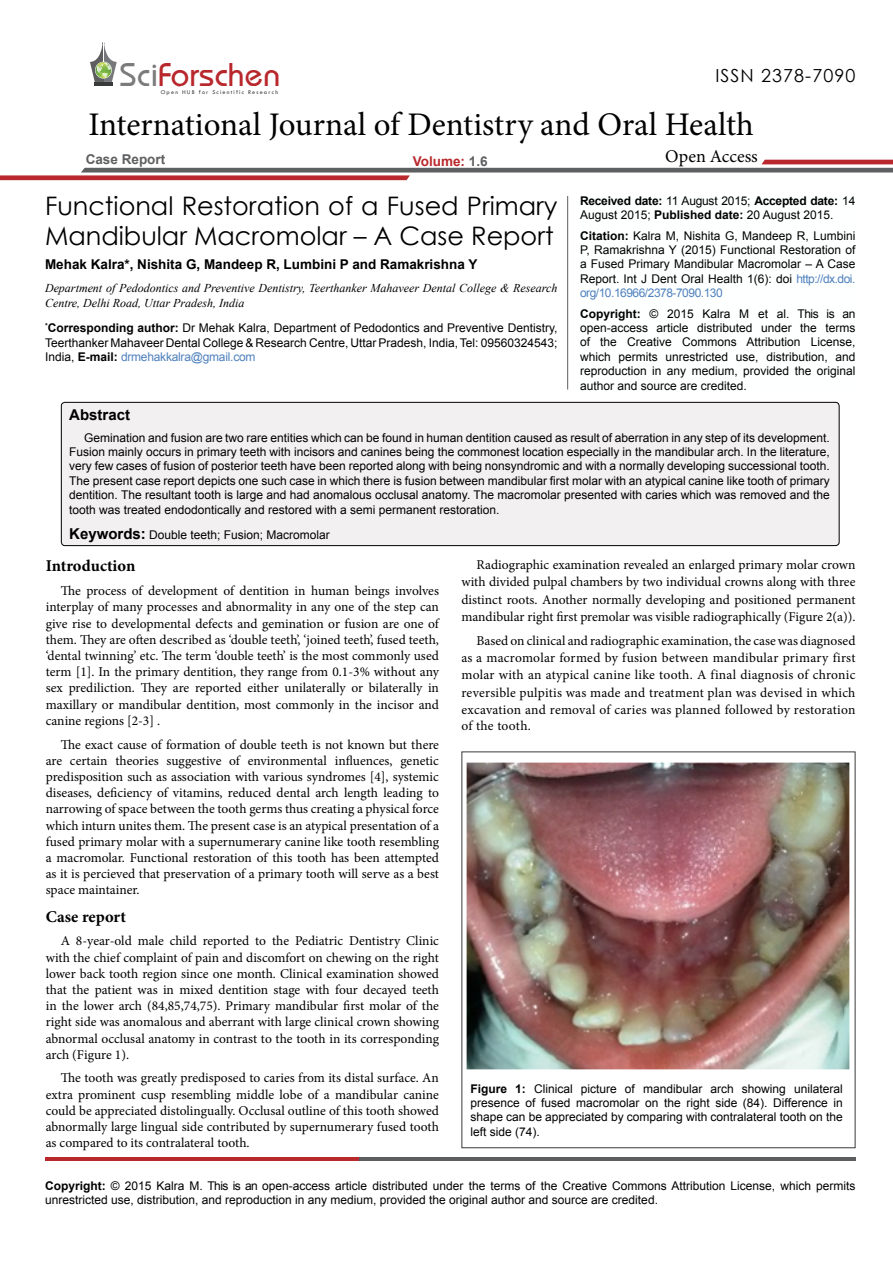
<style>
.page{position:relative;width:893px;height:1263px;background:#fff}
.page>*{position:absolute;margin:0;border:0;box-sizing:border-box;transform-origin:0 0}
.t1{font:34.2px "Opal";color:#b8272c}
.t2{font:33px "Minion Pro";color:#000}
.t3{font:25.5px/30px "Century Gothic";color:#000}
.t4{font:18px "Century Gothic";letter-spacing:.06em;color:#000}
.t5{font:18px "Minion Pro";color:#000}
.t6{font:700 16.5px "Minion Pro";color:#000}
.t7{font:700 15px "Arial";color:#000}
.t8{font:13.5px/16.2px "Minion Pro";color:#000;text-align:justify}
.t9{font:700 13.5px "Arial";color:#000}
.t10{font:700 13.5px "Arial";color:#5e5f61}
.t11{font:700 13.5px "Arial";color:#b9282c}
.t12{font:12px/14.4px "Arial";color:#000;text-align:justify}
.t13{font:italic 12px/14.4px "Times New Roman";color:#000}
.t14{font:700 12px/14.4px "Arial";letter-spacing:-.02em;color:#000}
.t15{font:6px "Tw Cen";letter-spacing:.2em;color:#393a3a}
.s1{color:#7a7b7a}
.s2{color:#5e5f61}
.s3{font-weight:400}
.s4{font-weight:700}
.s5{color:#4f81bd}
.s6{font-weight:700;font-size:15px}
</style>
<div class="page">
<hr style="left:94px;top:82px;width:19px;height:4px;background:#393a3a">
<svg style="left:90px;top:42px;width:27px;height:40px"></svg>
<svg style="left:0;top:160px;width:893px;height:20px"></svg>
<hr style="left:45px;top:1157px;width:314px;height:4px;background:#b9282c">
<hr style="left:359px;top:1157px;width:496px;height:4px;background:#5d5e60">
<hr style="left:567px;top:196px;width:1px;height:194px;background:#5e5f61">
<div style="left:61px;top:402px;width:778px;height:144px;background:#f3f0f1;border-radius:4px"></div>
<div style="left:61px;top:402px;width:778px;height:144px;border:1px solid #000;border-radius:4px"></div>
<img style="left:466px;top:762px;width:384px;height:308px">
<h1 class="t1" style="left:120px;top:54px;width:162px"><span class="s1">Sci</span>Forschen</h1>
<p class="t15" style="left:161px;top:88px;width:119px">Open HUB for Scientific Research</p>
<h2 class="t2" style="left:88px;top:103px;width:667px">International Journal of Dentistry and Oral Health</h2>
<h3 class="t5" style="left:665px;top:145px;width:94px">Open Access</h3>
<h3 class="t4" style="left:715px;top:63px;width:142px">ISSN 2378-7090</h3>
<p class="t10" style="left:86px;top:151px;width:81px">Case Report</p>
<p class="t11" style="left:413px;top:152px;width:76px">Volume: <span class="s2">1.6</span></p>
<p class="t3" style="left:45px;top:191px;width:514px">Functional Restoration of a Fused Primary<br>Mandibular Macromolar – A Case Report</p>
<p class="t9" style="left:45px;top:255px;width:434px">Mehak Kalra*, Nishita G, Mandeep R, Lumbini P and Ramakrishna Y</p>
<p class="t13" style="left:45px;top:281px;width:514px">Department of Pedodontics and Preventive Dentistry, Teerthanker Mahaveer Dental College &amp; Research<br>Centre, Delhi Road, Uttar Pradesh, India</p>
<p class="t14" style="left:580px;top:194px;width:277px">Received date: <span class="s3">11 August 2015;</span> Accepted date: <span class="s3">14<br>August 2015;</span> Published date: <span class="s3">20 August 2015.</span></p>
<p class="t12" style="left:580px;top:228px;width:277px"><span class="s4">Citation:</span> Kalra M, Nishita G, Mandeep R, Lumbini P, Ramakrishna Y (2015) Functional Restoration of a Fused Primary Mandibular Macromolar – A Case Report. Int J Dent Oral Health 1(6): doi <span class="s5">http://dx.doi. org/10.16966/2378-7090.130</span></p>
<p class="t12" style="left:580px;top:306px;width:277px"><span class="s4">Copyright:</span> © 2015 Kalra M et al. This is an open-access article distributed under the terms of the Creative Commons Attribution License, which permits unrestricted use, distribution, and reproduction in any medium, provided the original author and source are credited.</p>
<p class="t12" style="left:45px;top:321px;width:514px"><sup>*</sup><span class="s4">Corresponding author:</span> Dr Mehak Kalra, Department of Pedodontics and Preventive Dentistry, Teerthanker Mahaveer Dental College &amp; Research Centre, Uttar Pradesh, India, Tel: 09560324543; India, <span class="s4">E-mail:</span> <span class="s5">drmehakkalra@gmail.com</span></p>
<p class="t7" style="left:69px;top:404px;width:62px">Abstract</p>
<p class="t12" style="left:69px;top:430px;width:762px;text-indent:15px">Gemination and fusion are two rare entities which can be found in human dentition caused as result of aberration in any step of its development.<br>Fusion mainly occurs in primary teeth with incisors and canines being the commonest location especially in the mandibular arch. In the literature, very few cases of fusion of posterior teeth have been reported along with being nonsyndromic and with a normally developing successional tooth.<br>The present case report depicts one such case in which there is fusion between mandibular first molar with an atypical canine like tooth of primary dentition. The resultant tooth is large and had anomalous occlusal anatomy. The macromolar presented with caries which was removed and the tooth was treated endodontically and restored with a semi permanent restoration.</p>
<p class="t12" style="left:69px;top:528px;width:262px"><span class="s6">Keywords:</span> Double teeth; Fusion; Macromolar</p>
<p class="t6" style="left:46px;top:555px;width:91px">Introduction</p>
<p class="t8" style="left:46px;top:583px;width:395px;text-indent:15px">The process of development of dentition in human beings involves interplay of many processes and abnormality in any one of the step can give rise to developmental defects and gemination or fusion are one of them. They are often described as ‘double teeth’, ‘joined teeth’, fused teeth, ‘dental twinning’ etc. The term ‘double teeth’ is the most commonly used term [1]. In the primary dentition, they range from 0.1-3% without any sex prediliction. They are reported either unilaterally or bilaterally in maxillary or mandibular dentition, most commonly in the incisor and canine regions [2-3] .</p>
<p class="t8" style="left:46px;top:736px;width:395px;text-indent:15px">The exact cause of formation of double teeth is not known but there are certain theories suggestive of environmental influences, genetic predisposition such as association with various syndromes [4], systemic diseases, deficiency of vitamins, reduced dental arch length leading to narrowing of space between the tooth germs thus creating a physical force which inturn unites them. The present case is an atypical presentation of a fused primary molar with a supernumerary canine like tooth resembling a macromolar. Functional restoration of this tooth has been attempted as it is percieved that preservation of a primary tooth will serve as a best space maintainer.</p>
<p class="t6" style="left:46px;top:905px;width:82px">Case report</p>
<p class="t8" style="left:46px;top:933px;width:395px;text-indent:15px">A 8‑year‑old male child reported to the Pediatric Dentistry Clinic with the chief complaint of pain and discomfort on chewing on the right lower back tooth region since one month. Clinical examination showed that the patient was in mixed dentition stage with four decayed teeth in the lower arch (84,85,74,75). Primary mandibular first molar of the right side was anomalous and aberrant with large clinical crown showing abnormal occlusal anatomy in contrast to the tooth in its corresponding arch (Figure 1).</p>
<p class="t8" style="left:46px;top:1070px;width:395px;text-indent:15px">The tooth was greatly predisposed to caries from its distal surface. An extra prominent cusp resembling middle lobe of a mandibular canine could be appreciated distolingually. Occlusal outline of this tooth showed abnormally large lingual side contributed by supernumerary fused tooth as compared to its contralateral tooth.</p>
<p class="t8" style="left:461px;top:556px;width:395px;line-height:17.1px;text-indent:15px">Radiographic examination revealed an enlarged primary molar crown with divided pulpal chambers by two individual crowns along with three distinct roots. Another normally developing and positioned permanent mandibular right first premolar was visible radiographically (Figure 2(a)).</p>
<p class="t8" style="left:461px;top:632px;width:395px;line-height:17px;text-indent:15px">Based on clinical and radiographic examination, the case was diagnosed as a macromolar formed by fusion between mandibular primary first molar with an atypical canine like tooth. A final diagnosis of chronic reversible pulpitis was made and treatment plan was devised in which excavation and removal of caries was planned followed by restoration of the tooth.</p>
<p class="t12" style="left:470px;top:1081px;width:374px"><span class="s4">Figure 1:</span> Clinical picture of mandibular arch showing unilateral presence of fused macromolar on the right side (84). Difference in shape can be appreciated by comparing with contralateral tooth on the left side (74).</p>
<p class="t12" style="left:45px;top:1178px;width:812px"><span class="s4">Copyright:</span> © 2015 Kalra M. This is an open-access article distributed under the terms of the Creative Commons Attribution License, which permits unrestricted use, distribution, and reproduction in any medium, provided the original author and source are credited.</p>
</div>
